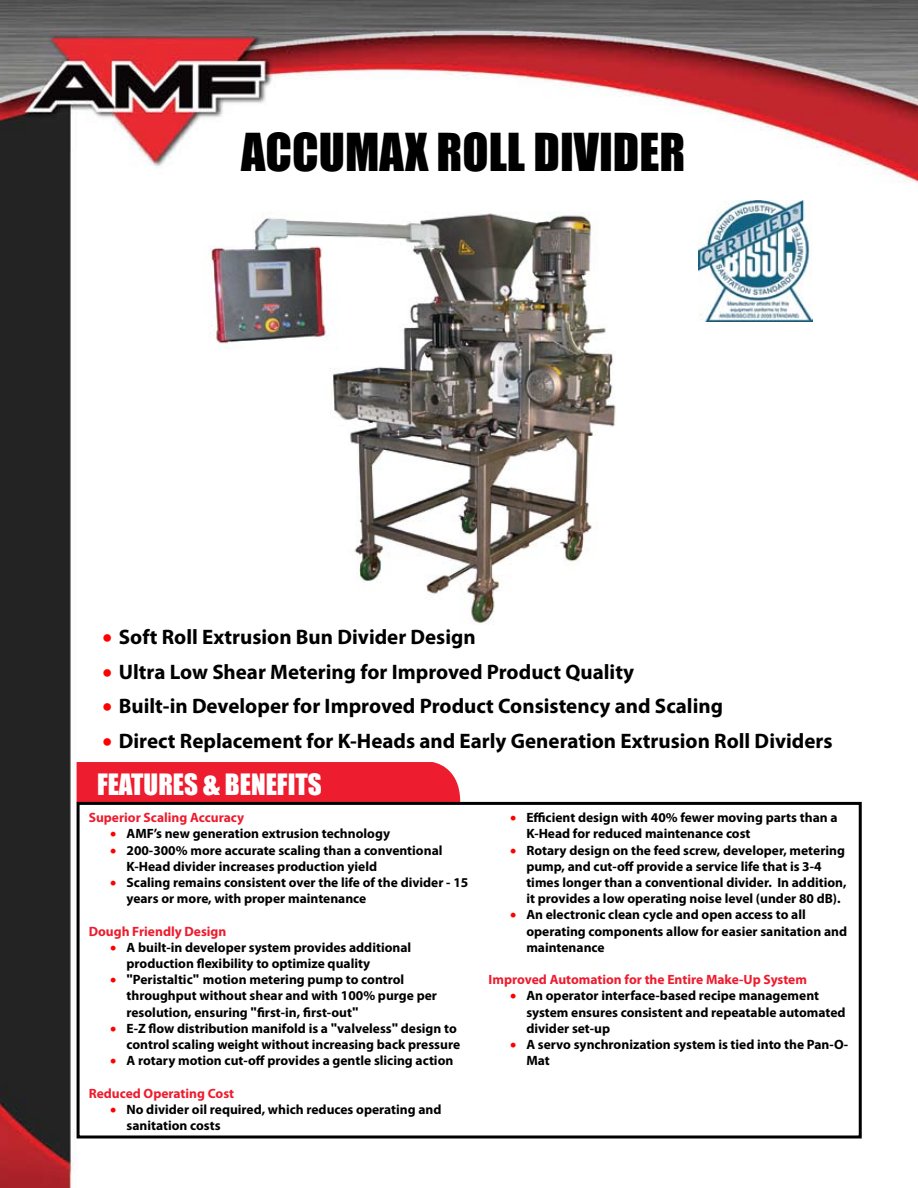
<style>
.page{position:relative;width:918px;height:1188px;background:#fff}
.page>*{position:absolute;margin:0;border:0;box-sizing:border-box;transform-origin:0 0}
.t1{font:48px "Impact";color:#000}
.t2{font:27px "Impact";color:#fff}
.t3{font:700 21px "Myriad Pro";color:#000}
.t4{font:700 13.5px/16.2px "Myriad Pro";color:#000}
.t5{font:700 13.5px "Myriad Pro";color:#ed1c2e}
.s1{color:#f00}
.s2{font-size:30px}
.s3{font-family:"Arial"}
</style>
<div class="page">
<img style="left:0;top:0;width:918px;height:1188px">
<svg style="left:76px;top:761px;width:385px;height:42px;background:#ed2637"></svg>
<div style="left:77px;top:802px;width:785px;height:336px;border:3px solid #000"></div>
<img style="left:699px;top:200px;width:113px;height:122px">
<img style="left:202px;top:196px;width:486px;height:429px">
<h1 class="t1" style="left:241px;top:115px;width:446px">ACCUMAX ROLL DIVIDER</h1>
<h3 class="t3" style="left:103px;top:623px;width:375px"><span class="s1">•</span> Soft Roll Extrusion Bun Divider Design</h3>
<h3 class="t3" style="left:103px;top:658px;width:533px"><span class="s1">•</span> Ultra Low Shear Metering for Improved Product Quality</h3>
<h3 class="t3" style="left:103px;top:692px;width:622px"><span class="s1">•</span> Built-in Developer for Improved Product Consistency and Scaling</h3>
<h3 class="t3" style="left:103px;top:727px;width:732px"><span class="s1">•</span> Direct Replacement for K-Heads and Early Generation Extrusion Roll Dividers</h3>
<h2 class="t2" style="left:97px;top:764px;width:226px">FEATURES <span class="s2">&amp;</span> BENEFITS</h2>
<p class="t5" style="left:89px;top:809px;width:157px">Superior Scaling Accuracy</p>
<p class="t4" style="left:110px;top:825px;width:281px"><span class="s1">•</span> AMF’s new generation extrusion technology</p>
<p class="t4" style="left:127px;top:842px;width:318px;text-indent:-16px"><span class="s1">•</span> 200-300% more accurate scaling than a conventional<br>K-Head divider increases production yield</p>
<p class="t4" style="left:127px;top:874px;width:343px;text-indent:-16px"><span class="s1">•</span> Scaling remains consistent over the life of the divider - 15 years or more, with proper maintenance</p>
<p class="t5" style="left:89px;top:922px;width:139px">Dough Friendly Design</p>
<p class="t4" style="left:127px;top:939px;width:286px;text-indent:-16px"><span class="s1">•</span> A built-in developer system provides additional production flexibility to optimize quality</p>
<p class="t4" style="left:127px;top:971px;width:312px;text-indent:-16px"><span class="s1">•</span> <span class="s3">"</span>Peristaltic<span class="s3">"</span> motion metering pump to control throughput without shear and with 100% purge per resolution, ensuring <span class="s3">"</span>first-in, first-out<span class="s3">"</span></p>
<p class="t4" style="left:110px;top:1020px;width:351px;text-align:right"><span class="s1">•</span> E-Z flow distribution manifold is a <span class="s3">"</span>valveless<span class="s3">"</span> design to control scaling weight without increasing back pressure</p>
<p class="t4" style="left:110px;top:1052px;width:345px"><span class="s1">•</span> A rotary motion cut-off provides a gentle slicing action</p>
<p class="t5" style="left:89px;top:1084px;width:147px">Reduced Operating Cost</p>
<p class="t4" style="left:127px;top:1101px;width:317px;text-indent:-16px"><span class="s1">•</span> No divider oil required, which reduces operating and sanitation costs</p>
<p class="t4" style="left:526px;top:809px;width:313px;text-indent:-16px"><span class="s1">•</span> Efficient design with 40% fewer moving parts than a<br>K-Head for reduced maintenance cost</p>
<p class="t4" style="left:526px;top:842px;width:322px;text-indent:-16px"><span class="s1">•</span> Rotary design on the feed screw, developer, metering pump, and cut-off provide a service life that is 3-4 times longer than a conventional divider. In addition, it provides a low operating noise level (under 80 dB).</p>
<p class="t4" style="left:526px;top:906px;width:322px;text-indent:-16px"><span class="s1">•</span> An electronic clean cycle and open access to all operating components allow for easier sanitation and maintenance</p>
<p class="t5" style="left:489px;top:971px;width:320px">Improved Automation for the Entire Make-Up System</p>
<p class="t4" style="left:526px;top:987px;width:321px;text-indent:-16px"><span class="s1">•</span> An operator interface-based recipe management system ensures consistent and repeatable automated divider set-up</p>
<p class="t4" style="left:526px;top:1036px;width:323px;text-indent:-16px"><span class="s1">•</span> A servo synchronization system is tied into the Pan-O-<br>Mat</p>
</div>
